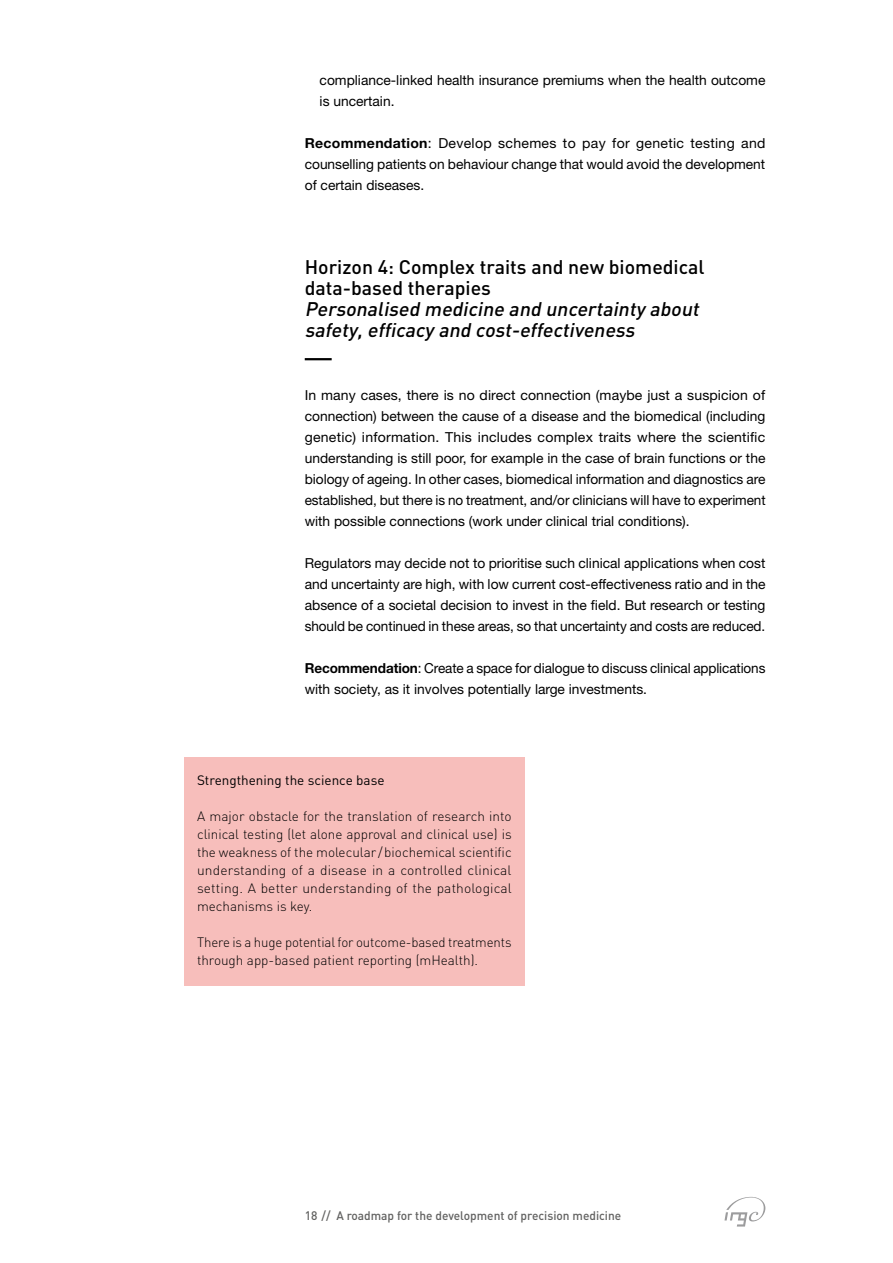
<style>
.page{position:relative;width:893px;height:1263px;background:#fff}
.page>*{position:absolute;margin:0;border:0;box-sizing:border-box;transform-origin:0 0}
.t1{font:italic 500 19.5px/21px "DIN";color:#000}
.t2{font:500 19.5px/21px "DIN";color:#000}
.t3{font:13.8px/21px "Helvetica Neue LT Std";color:#000;text-align:justify}
.t4{font:300 13.5px/18px "DIN";color:#000;text-align:justify}
.t5{font:13.5px "DIN";color:#000}
.t6{font:500 12.3px "DIN";color:#626261}
.s1{font-weight:700}
</style>
<div class="page">
<svg style="left:724px;top:1197px;width:41px;height:29px"></svg>
<hr style="left:305px;top:358px;width:27px;height:2px;background:#000">
<div style="left:184px;top:757px;width:340px;height:229px;background:#f7bebb"></div>
<p class="t3" style="left:320px;top:69px;width:447px">compliance-linked health insurance premiums when the health outcome is uncertain.</p>
<p class="t3" style="left:305px;top:132px;width:462px"><span class="s1">Recommendation</span>: Develop schemes to pay for genetic testing and counselling patients on behaviour change that would avoid the development of certain diseases.</p>
<h1 class="t2" style="left:305px;top:256px;width:401px">Horizon 4: Complex traits and new biomedical data-based therapies</h1>
<h1 class="t1" style="left:305px;top:298px;width:400px">Personalised medicine and uncertainty about safety,efficacy and cost-effectiveness</h1>
<p class="t3" style="left:305px;top:384px;width:462px">In many cases, there is no direct connection (maybe just a suspicion of connection) between the cause of a disease and the biomedical (including genetic) information. This includes complex traits where the scientific understanding is still poor, for example in the case of brain functions or the biology of ageing. In other cases, biomedical information and diagnostics are established, but there is no treatment, and/or clinicians will have to experiment with possible connections (work under clinical trial conditions).</p>
<p class="t3" style="left:305px;top:552px;width:462px">Regulators may decide not to prioritise such clinical applications when cost and uncertainty are high, with low current cost-effectiveness ratio and in the absence of a societal decision to invest in the field. But research or testing should be continued in these areas, so that uncertainty and costs are reduced.</p>
<p class="t3" style="left:305px;top:657px;width:462px"><span class="s1">Recommendation</span>: Create a space for dialogue to discuss clinical applications with society, as it involves potentially large investments.</p>
<p class="t5" style="left:197px;top:771px;width:189px">Strengthening the science base</p>
<p class="t4" style="left:197px;top:807px;width:316px">A major obstacle for the translation of research into clinical testing (let alone approval and clinical use) is the weakness of the molecular /biochemical scientific understanding of a disease in a controlled clinical setting. A better understanding of the pathological mechanisms is key.</p>
<p class="t4" style="left:197px;top:933px;width:316px">There is a huge potential for outcome-based treatments through app-based patient reporting (mHealth).</p>
<p class="t6" style="left:305px;top:1208px;width:318px">18 // A roadmap for the development of precision medicine</p>
</div>
